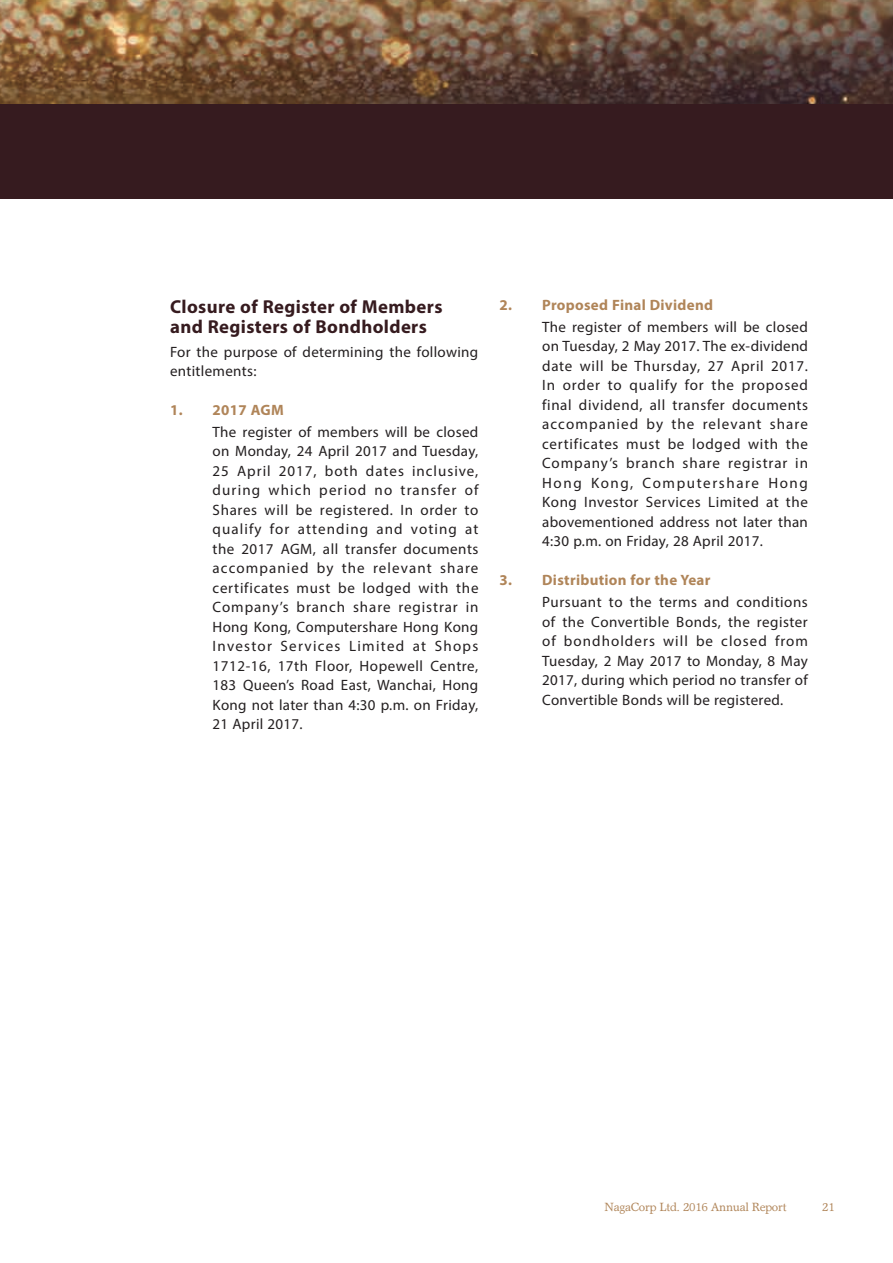
<style>
.page{position:relative;width:893px;height:1263px;background:#fff}
.page>*{position:absolute;margin:0;border:0;box-sizing:border-box;transform-origin:0 0}
.t1{font:700 18.75px/19.5px "Myriad Pro";letter-spacing:.02em;color:#361b1f}
.t2{font:15px/19.5px "Myriad Pro";letter-spacing:.02em;color:#231f20;text-align:justify}
.t3{font:700 15px "Myriad Pro";letter-spacing:.02em;color:#b08559}
.t4{font:12px "Garth Graphic Std";letter-spacing:-.025em;color:#b08559}
</style>
<div class="page">
<div style="left:0;top:104px;width:893px;height:95px;background:#361b1f"></div>
<img style="left:0;top:0;width:893px;height:104px">
<p class="t1" style="left:170px;top:297px;width:274px">Closure of Register of Members and Registers of Bondholders</p>
<p class="t2" style="left:170px;top:342px;width:310px">For the purpose of determining the following entitlements:</p>
<p class="t3" style="left:170px;top:400px;width:115px">1. 2017 AGM</p>
<p class="t2" style="left:213px;top:422px;width:267px">The register of members will be closed on Monday, 24 April 2017 and Tuesday, 25 April 2017, both dates inclusive, during which period no transfer of Shares will be registered. In order to qualify for attending and voting at the 2017 AGM, all transfer documents accompanied by the relevant share certificates must be lodged with the Company’s branch share registrar in Hong Kong, Computershare Hong Kong Investor Services Limited at Shops 1712-16, 17th Floor, Hopewell Centre, 183 Queen’s Road East, Wanchai, Hong Kong not later than 4:30 p.m. on Friday, 21 April 2017.</p>
<p class="t3" style="left:500px;top:295px;width:215px">2. Proposed Final Dividend</p>
<p class="t2" style="left:542px;top:317px;width:267px">The register of members will be closed on Tuesday, 2 May 2017. The ex-dividend date will be Thursday, 27 April 2017.<br>In order to qualify for the proposed final dividend, all transfer documents accompanied by the relevant share certificates must be lodged with the Company’s branch share registrar in Hong Kong, Computershare Hong Kong Investor Services Limited at the abovementioned address not later than 4:30 p.m. on Friday, 28 April 2017.</p>
<p class="t3" style="left:500px;top:570px;width:212px">3. Distribution for the Year</p>
<p class="t2" style="left:542px;top:592px;width:267px">Pursuant to the terms and conditions of the Convertible Bonds, the register of bondholders will be closed from Tuesday, 2 May 2017 to Monday, 8 May 2017, during which period no transfer of Convertible Bonds will be registered.</p>
<p class="t4" style="left:604px;top:1200px;width:184px">NagaCorp Ltd. 2016 Annual Report</p>
<p class="t4" style="left:822px;top:1200px;width:14px">21</p>
</div>
